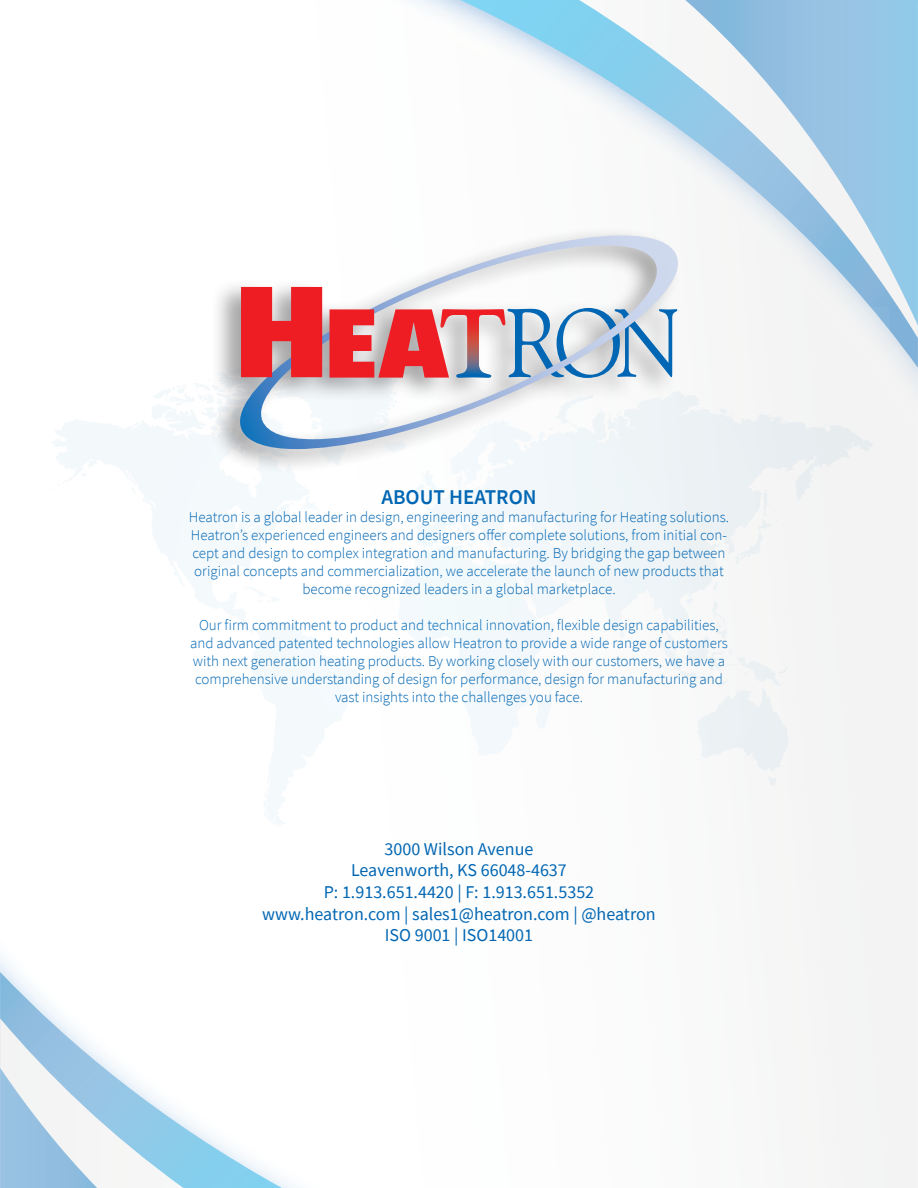
<style>
.page{position:relative;width:918px;height:1188px;background:#fff}
.page>*{position:absolute;margin:0;border:0;box-sizing:border-box;transform-origin:0 0}
.t1{font:600 21px "Source Sans Pro";color:#0166b3}
.t2{font:18px/21.6px "Source Sans Pro";color:#0166b3;text-align:center}
.t3{font:300 15px/18px "Source Sans Pro";color:#0166b3;text-align:center}
</style>
<div class="page">
<div style="left:815px;top:430px;width:103px;height:758px;background:#f2f3f2"></div>
<svg style="left:460px;top:0;width:458px;height:368px"></svg>
<svg style="left:579px;top:0;width:339px;height:338px"></svg>
<svg style="left:685px;top:0;width:233px;height:326px"></svg>
<svg style="left:0;top:972px;width:282px;height:216px"></svg>
<svg style="left:0;top:1018px;width:183px;height:170px"></svg>
<div style="left:28px;top:307px;width:862px;height:575px;background:#fff"></div>
<div style="left:210px;top:226px;width:471px;height:248px;background:#231f20;opacity:.4"></div>
<svg style="left:228px;top:232px;width:462px;height:217px"></svg>
<svg style="left:241px;top:287px;width:436px;height:91px"></svg>
<p class="t1" style="left:381px;top:483px;width:157px">ABOUT HEATRON</p>
<p class="t3" style="left:189px;top:508px;width:542px">Heatron is a global leader in design, engineering and manufacturing for Heating solutions.<br>Heatron’s experienced engineers and designers offer complete solutions, from initial con&shy;cept and design to complex integration and manufacturing. By bridging the gap between original concepts and commercialization, we accelerate the launch of new products that become recognized leaders in a global marketplace.</p>
<p class="t3" style="left:190px;top:616px;width:539px">Our firm commitment to product and technical innovation, flexible design capabilities, and advanced patented technologies allow Heatron to provide a wide range of customers with next generation heating products. By working closely with our customers, we have a comprehensive understanding of design for performance, design for manufacturing and vast insights into the challenges you face.</p>
<p class="t2" style="left:324px;top:838px;width:272px">3000 Wilson Avenue<br>Leavenworth, KS 66048-4637<br>P: 1.913.651.4420 | F: 1.913.651.5352</p>
<p class="t2" style="left:262px;top:903px;width:395px">www.heatron.com | sales1@heatron.com | @heatron</p>
<p class="t2" style="left:385px;top:924px;width:150px">ISO 9001 | ISO14001</p>
</div>
